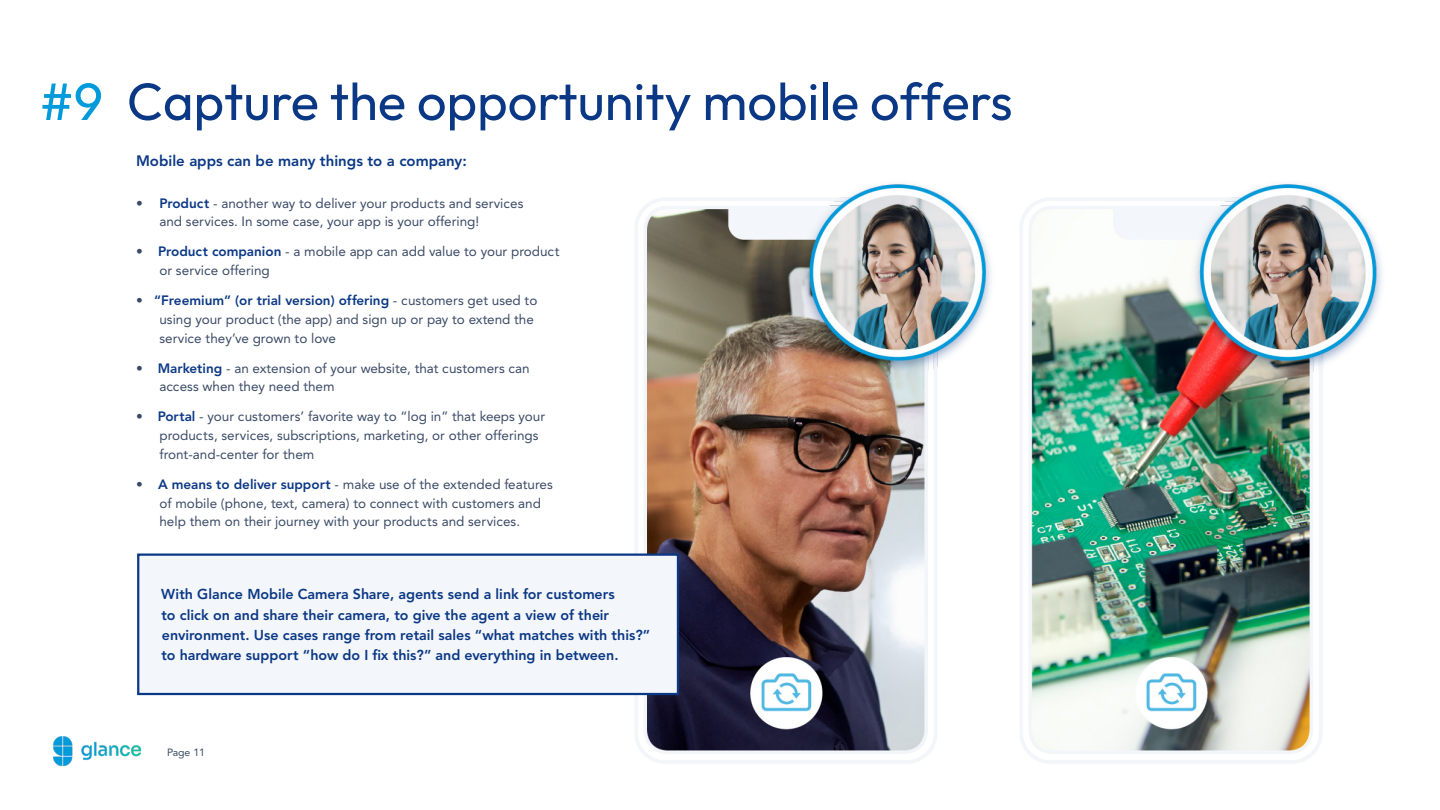
<style>
.page{position:relative;width:1440px;height:810px;background:#fff}
.page>*{position:absolute;margin:0;border:0;box-sizing:border-box;transform-origin:0 0}
.t1{font:100 52.5px "Outfit";color:#0b3885}
.t2{font:800 15px "Avenir";color:#0b3885}
.t3{font:800 14.25px/20.2px "Avenir";color:#0b3885}
.t4{font:13.5px/18.8px "Avenir";color:#3a4a66}
.t5{font:10.5px "Avenir";letter-spacing:-.005em;color:#3a4a66}
.s1{color:#019ada}
.s2{font-weight:800;color:#0b3885}
</style>
<div class="page">
<img style="left:609px;top:183px;width:773px;height:580px">
<div style="left:138px;top:555px;width:540px;height:139px;background:#f3f6fa"></div>
<div style="left:137px;top:554px;width:542px;height:141px;border:2px solid #0b3885"></div>
<img style="left:54px;top:737px;width:86px;height:29px">
<h1 class="t1" style="left:40px;top:71px;width:974px"><span class="s1">#9</span> Capture the opportunity mobile offers</h1>
<p class="t2" style="left:136px;top:152px;width:332px">Mobile apps can be many things to a company:</p>
<p class="t4" style="left:159px;top:194px;width:366px;text-indent:-23px">• <span class="s2">Product</span> - another way to deliver your products and services and services. In some case, your app is your offering!</p>
<p class="t4" style="left:159px;top:242px;width:402px;text-indent:-23px">• <span class="s2">Product companion</span> - a mobile app can add value to your product or service offering</p>
<p class="t4" style="left:159px;top:291px;width:379px;text-indent:-23px">• <span class="s2">“Freemium” (or trial version) offering</span> - customers get used to using your product (the app) and sign up or pay to extend the service they’ve grown to love</p>
<p class="t4" style="left:159px;top:359px;width:372px;text-indent:-23px">• <span class="s2">Marketing</span> - an extension of your website, that customers can access when they need them</p>
<p class="t4" style="left:159px;top:407px;width:387px;text-indent:-23px">• <span class="s2">Portal</span> - your customers’ favorite way to “log in” that keeps your products, services, subscriptions, marketing, or other offerings front-and-center for them</p>
<p class="t4" style="left:159px;top:475px;width:395px;text-indent:-23px">• <span class="s2">A means to deliver support</span> - make use of the extended features of mobile (phone, text, camera) to connect with customers and help them on their journey with your products and services.</p>
<p class="t3" style="left:161px;top:584px;width:490px">With Glance Mobile Camera Share, agents send a link for customers<br>to click on and share their camera, to give the agent a view of their environment. Use cases range from retail sales “what matches with this?” to hardware support “how do I fix this?” and everything in between.</p>
<p class="t5" style="left:167px;top:746px;width:39px">Page 11</p>
</div>
